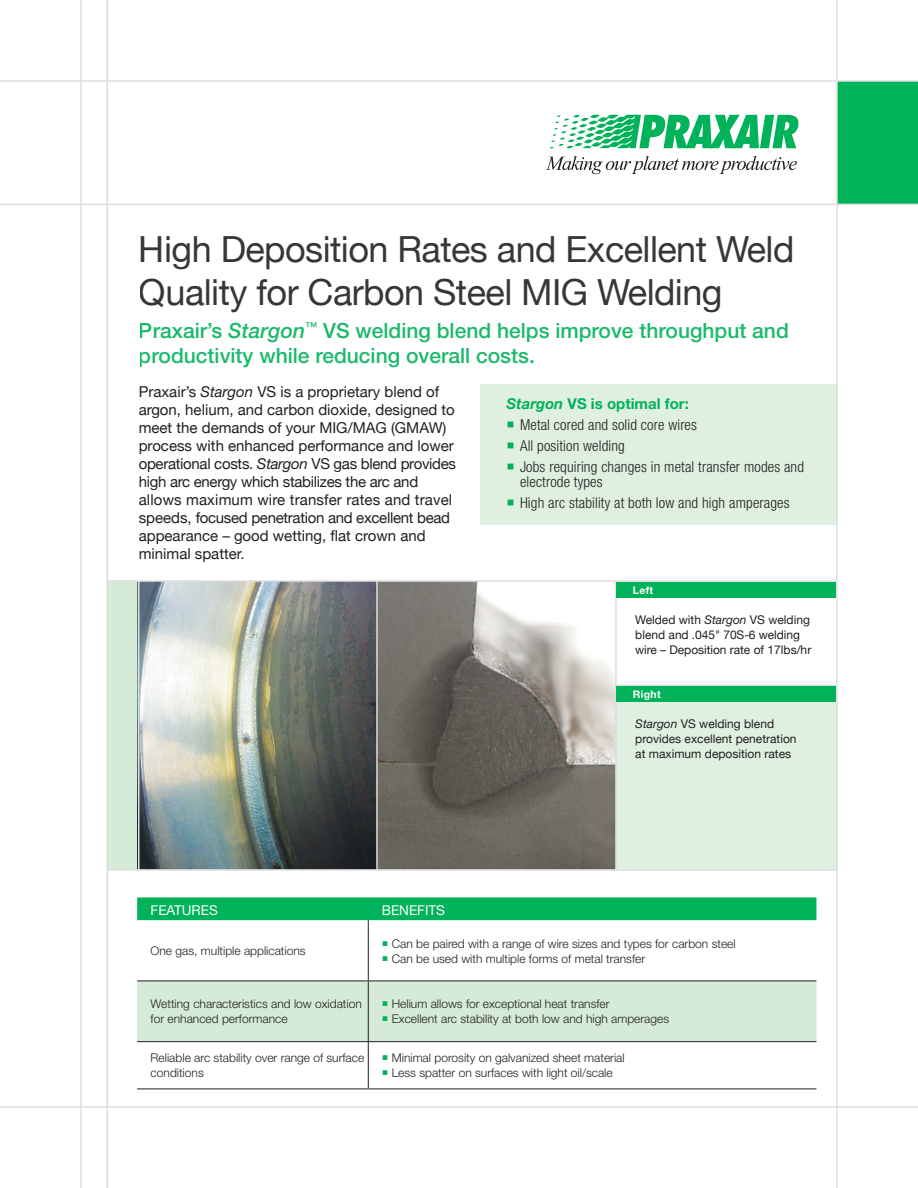
<style>
.page{position:relative;width:918px;height:1188px;background:#fff}
.page>*{position:absolute;margin:0;border:0;box-sizing:border-box;transform-origin:0 0}
.t1{font:36px/43.2px "Helvetica Neue";letter-spacing:-.015em;color:#231f20}
.t2{font:500 21px/25.2px "Helvetica Neue";color:#00b25a}
.t3{font:15px/18px "Helvetica Neue";color:#231f20}
.t4{font:300 condensed 15px/15px "Helvetica Neue";letter-spacing:.01em;color:#231f20}
.t5{font:700 15px "Helvetica Neue";color:#00b25a}
.t6{font:13.5px "Helvetica Neue";color:#fff}
.t7{font:300 12px/15px "Helvetica Neue";color:#231f20}
.t8{font:12px/15px "Helvetica Neue";color:#231f20}
.t9{font:700 10.5px "Helvetica Neue";letter-spacing:.03em;color:#fff}
.s1{font-style:italic}
.s2{color:#00b25a}
</style>
<div class="page">
<div style="left:481px;top:384px;width:356px;height:141px;background:#dff0e0"></div>
<div style="left:617px;top:702px;width:220px;height:167px;background:#dff0e0"></div>
<div style="left:837px;top:81px;width:81px;height:123px;background:#00b25a"></div>
<div style="left:107px;top:581px;width:32px;height:289px;background:#d5ebd7"></div>
<svg style="left:550px;top:115px;width:249px;height:34px"></svg>
<svg style="left:546px;top:156px;width:251px;height:18px"></svg>
<hr style="left:0;top:80px;width:918px;height:2px;background:#dcddde">
<hr style="left:0;top:204px;width:918px;height:1px;background:#dcddde">
<hr style="left:599px;top:685px;width:237px;height:1px;background:#dcddde">
<hr style="left:0;top:1106px;width:918px;height:2px;background:#dcddde">
<hr style="left:80px;top:0;width:2px;height:1188px;background:#dcddde">
<hr style="left:106px;top:0;width:2px;height:1188px;background:#dcddde">
<hr style="left:836px;top:0;width:2px;height:1188px;background:#dcddde">
<div style="left:137px;top:897px;width:679px;height:23px;background:#00b25a"></div>
<hr style="left:368px;top:920px;width:1px;height:61px;background:#231f20">
<hr style="left:368px;top:1042px;width:1px;height:47px;background:#231f20">
<hr style="left:137px;top:1089px;width:231px;height:1px;background:#231f20">
<hr style="left:368px;top:1089px;width:448px;height:1px;background:#231f20">
<img style="left:140px;top:582px;width:475px;height:287px">
<hr style="left:615px;top:581px;width:2px;height:289px;background:#dcddde">
<hr style="left:376px;top:581px;width:2px;height:289px;background:#dcddde">
<hr style="left:138px;top:581px;width:2px;height:289px;background:#dcddde">
<hr style="left:108px;top:869px;width:728px;height:2px;background:#dcddde">
<hr style="left:108px;top:580px;width:729px;height:2px;background:#dcddde">
<div style="left:617px;top:582px;width:219px;height:16px;background:#00b25a"></div>
<div style="left:617px;top:686px;width:219px;height:16px;background:#00b25a"></div>
<div style="left:137px;top:981px;width:679px;height:61px;background:#d5ebd7"></div>
<h1 class="t1" style="left:139px;top:230px;width:657px">High Deposition Rates and Excellent Weld<br>Quality for Carbon Steel MIG Welding</h1>
<h2 class="t2" style="left:139px;top:318px;width:652px">Praxair’s <span class="s1">Stargon</span><sup>™</sup> VS welding blend helps improve throughput and productivity while reducing overall costs.</h2>
<p class="t3" style="left:139px;top:383px;width:319px">Praxair’s <span class="s1">Stargon</span> VS is a proprietary blend of argon, helium, and carbon dioxide, designed to meet the demands of your MIG/MAG (GMAW) process with enhanced performance and lower operational costs. <span class="s1">Stargon</span> VS gas blend provides high arc energy which stabilizes the arc and allows maximum wire transfer rates and travel speeds, focused penetration and excellent bead appearance – good wetting, flat crown and minimal spatter.</p>
<p class="t5" style="left:507px;top:395px;width:184px"><span class="s1">Stargon</span> VS is optimal for:</p>
<p class="t4" style="left:507px;top:417px;width:192px"><span class="s2">○</span> Metal cored and solid core wires</p>
<p class="t4" style="left:507px;top:438px;width:120px"><span class="s2">○</span> All position welding</p>
<p class="t4" style="left:520px;top:459px;width:286px;text-indent:-14px"><span class="s2">○</span> Jobs requiring changes in metal transfer modes and electrode types</p>
<p class="t4" style="left:507px;top:495px;width:285px"><span class="s2">○</span> High arc stability at both low and high amperages</p>
<p class="t9" style="left:633px;top:584px;width:22px">Left</p>
<p class="t8" style="left:635px;top:613px;width:178px">Welded with <span class="s1">Stargon</span> VS welding blend and .045" 70S-6 welding wire – Deposition rate of 17lbs/hr</p>
<p class="t9" style="left:633px;top:688px;width:29px">Right</p>
<p class="t8" style="left:635px;top:717px;width:163px"><span class="s1">Stargon</span> VS welding blend provides excellent penetration at maximum deposition rates</p>
<p class="t6" style="left:151px;top:901px;width:69px">FEATURES</p>
<p class="t6" style="left:382px;top:901px;width:65px">BENEFITS</p>
<p class="t7" style="left:151px;top:943px;width:156px">One gas, multiple applications</p>
<p class="t7" style="left:382px;top:936px;width:355px"><span class="s2">○</span> Can be paired with a range of wire sizes and types for carbon steel</p>
<p class="t7" style="left:382px;top:951px;width:265px"><span class="s2">○</span> Can be used with multiple forms of metal transfer</p>
<p class="t7" style="left:151px;top:996px;width:213px">Wetting characteristics and low oxidation for enhanced performance</p>
<p class="t7" style="left:382px;top:996px;width:229px"><span class="s2">○</span> Helium allows for exceptional heat transfer</p>
<p class="t7" style="left:382px;top:1011px;width:289px"><span class="s2">○</span> Excellent arc stability at both low and high amperages</p>
<p class="t7" style="left:151px;top:1050px;width:215px">Reliable arc stability over range of surface conditions</p>
<p class="t7" style="left:382px;top:1050px;width:244px"><span class="s2">○</span> Minimal porosity on galvanized sheet material</p>
<p class="t7" style="left:382px;top:1065px;width:232px"><span class="s2">○</span> Less spatter on surfaces with light oil/scale</p>
</div>
